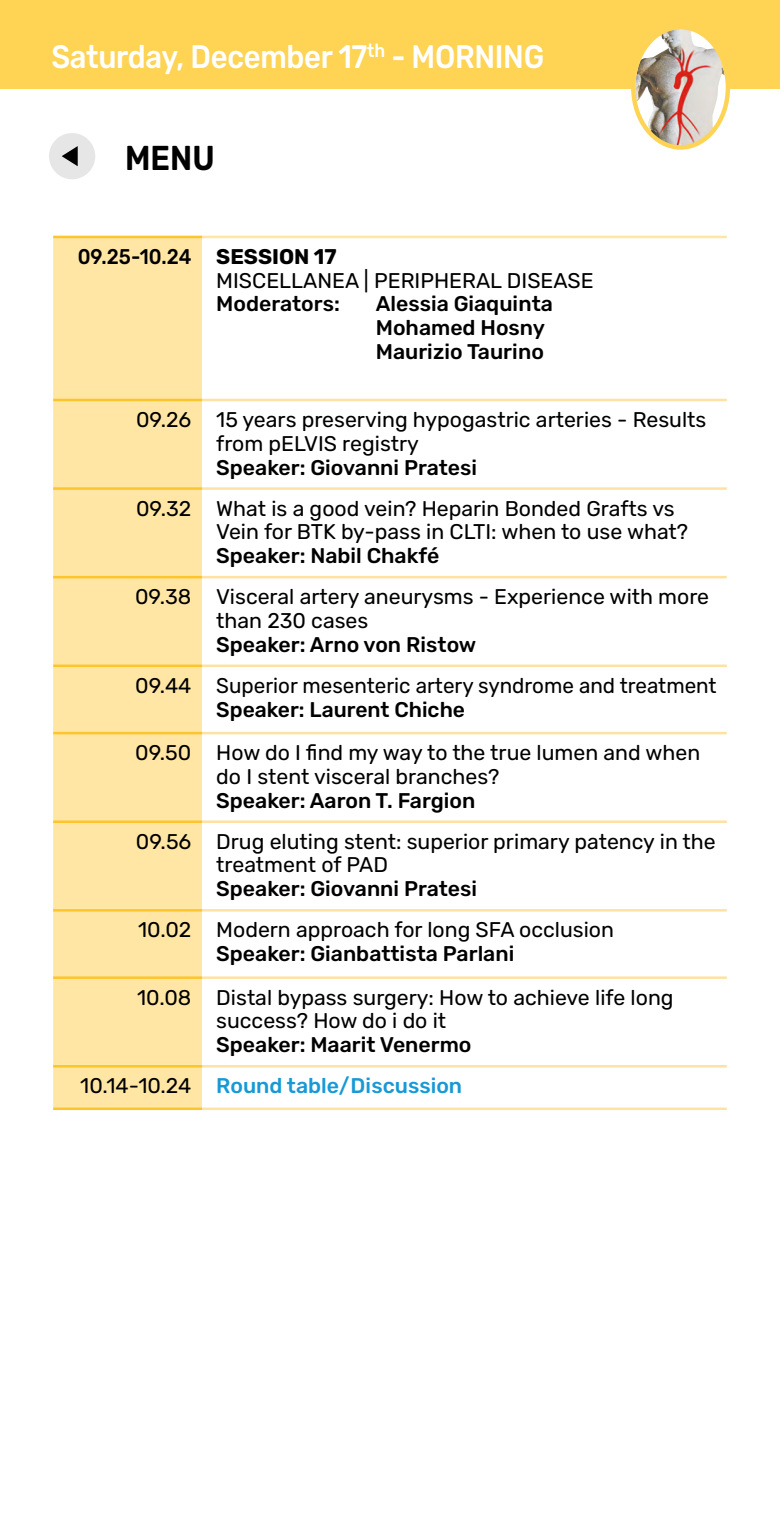
<style>
.page{position:relative;width:780px;height:1524px;background:#fff}
.page>*{position:absolute;margin:0;border:0;box-sizing:border-box;transform-origin:0 0}
.t1{font:600 34.5px "Rubik";color:#000;scale:.9 1}
.t2{font:500 32.5px "Rubik";letter-spacing:-.01em;color:#fff;scale:.9 1}
.t3{font:21.25px/23.8px "Rubik";color:#000}
.t4{font:500 21.25px/23.8px "Rubik";color:#000}
.s1{font-weight:500}
.s2{font-weight:700}
.s3{font-weight:400}
.s4{color:#1899d6}
</style>
<div class="page">
<div style="left:0;top:0;width:780px;height:88px;background:#ffd353"></div>
<img style="left:633px;top:30px;width:91px;height:115px">
<div style="left:631px;top:25px;width:99px;height:125px;border:4px solid #ffd353;border-radius:50%"></div>
<div style="left:53px;top:238px;width:149px;height:869px;background:#ffe6a4"></div>
<svg style="left:202px;top:238px;width:524px;height:830px"></svg>
<hr style="left:202px;top:399px;width:524px;height:2px;background:#ffe2a3">
<hr style="left:202px;top:487px;width:524px;height:3px;background:#ffe2a3">
<hr style="left:202px;top:576px;width:524px;height:2px;background:#ffe2a3">
<hr style="left:202px;top:664px;width:524px;height:3px;background:#ffe2a3">
<hr style="left:202px;top:732px;width:524px;height:2px;background:#ffe2a3">
<hr style="left:202px;top:820px;width:524px;height:3px;background:#ffe2a3">
<hr style="left:202px;top:909px;width:524px;height:2px;background:#ffe2a3">
<hr style="left:202px;top:976px;width:524px;height:3px;background:#ffe2a3">
<hr style="left:202px;top:1065px;width:524px;height:2px;background:#ffe2a3">
<hr style="left:202px;top:1107px;width:524px;height:3px;background:#ffe2a3">
<hr style="left:202px;top:236px;width:524px;height:2px;background:#ffe6a4">
<hr style="left:53px;top:399px;width:149px;height:2px;background:#fdc52c">
<hr style="left:53px;top:487px;width:149px;height:3px;background:#fdc52c">
<hr style="left:53px;top:576px;width:149px;height:2px;background:#fdc52c">
<hr style="left:53px;top:664px;width:149px;height:3px;background:#fdc52c">
<hr style="left:53px;top:732px;width:149px;height:2px;background:#fdc52c">
<hr style="left:53px;top:820px;width:149px;height:3px;background:#fdc52c">
<hr style="left:53px;top:909px;width:149px;height:2px;background:#fdc52c">
<hr style="left:53px;top:976px;width:149px;height:3px;background:#fdc52c">
<hr style="left:53px;top:1065px;width:149px;height:2px;background:#fdc52c">
<hr style="left:53px;top:1107px;width:149px;height:3px;background:#fdc52c">
<hr style="left:53px;top:236px;width:149px;height:2px;background:#fdc52c">
<div style="left:49px;top:133px;width:46px;height:46px;background:#e6e6e6;border-radius:50%"></div>
<svg style="left:62px;top:146px;width:16px;height:20px"></svg>
<h2 class="t2" style="left:51px;top:39px;width:549px">Saturday, December 17<sup>th</sup> - MORNING</h2>
<h1 class="t1" style="left:125px;top:138px;width:101px">MENU</h1>
<p class="t3" style="left:216px;top:245px;width:379px;text-indent:-138px"><span class="s1">09.25-10.24</span> <span class="s2">SESSION 17<br></span>MISCELLANEA | PERIPHERAL DISEASE</p>
<p class="t4" style="left:216px;top:293px;width:125px">Moderators:</p>
<p class="t4" style="left:376px;top:293px;width:179px">Alessia Giaquinta<br>Mohamed Hosny<br>Maurizio Taurino</p>
<p class="t3" style="left:216px;top:408px;width:491px;text-indent:-80px">09.26 15 years preserving hypogastric arteries - Results from pELVIS registry</p>
<p class="t4" style="left:216px;top:456px;width:262px">Speaker: Giovanni Pratesi</p>
<p class="t3" style="left:216px;top:497px;width:473px;text-indent:-80px">09.32 What is a good vein? Heparin Bonded Grafts vs<br>Vein for BTK by-pass in CLTI: when to use what?</p>
<p class="t4" style="left:216px;top:544px;width:224px">Speaker: Nabil Chakfé</p>
<p class="t3" style="left:216px;top:585px;width:494px;text-indent:-81px">09.38 Visceral artery aneurysms - Experience with more than 230 cases</p>
<p class="t4" style="left:216px;top:633px;width:261px">Speaker: Arno von Ristow</p>
<p class="t3" style="left:135px;top:674px;width:583px">09.44 Superior mesenteric artery syndrome and treatment</p>
<p class="t4" style="left:216px;top:698px;width:250px">Speaker: Laurent Chiche</p>
<p class="t3" style="left:216px;top:741px;width:485px;text-indent:-81px">09.50 How do I find my way to the true lumen and when do I stent visceral branches?</p>
<p class="t4" style="left:216px;top:789px;width:261px">Speaker: Aaron T. Fargion</p>
<p class="t3" style="left:216px;top:830px;width:501px;text-indent:-80px">09.56 Drug eluting stent: superior primary patency in the treatment of PAD</p>
<p class="t4" style="left:216px;top:877px;width:262px">Speaker: Giovanni Pratesi</p>
<p class="t3" style="left:138px;top:918px;width:477px">10.02 Modern approach for long SFA occlusion</p>
<p class="t4" style="left:216px;top:942px;width:299px">Speaker: Gianbattista Parlani</p>
<p class="t3" style="left:216px;top:986px;width:459px;text-indent:-79px">10.08 Distal bypass surgery: How to achieve life long success? How do i do it</p>
<p class="t4" style="left:80px;top:1025px;width:392px;line-height:41.1px;text-indent:136px">Speaker: Maarit Venermo<br><span class="s3">10.14-10.24</span> <span class="s4">Round table/Discussion</span></p>
</div>
